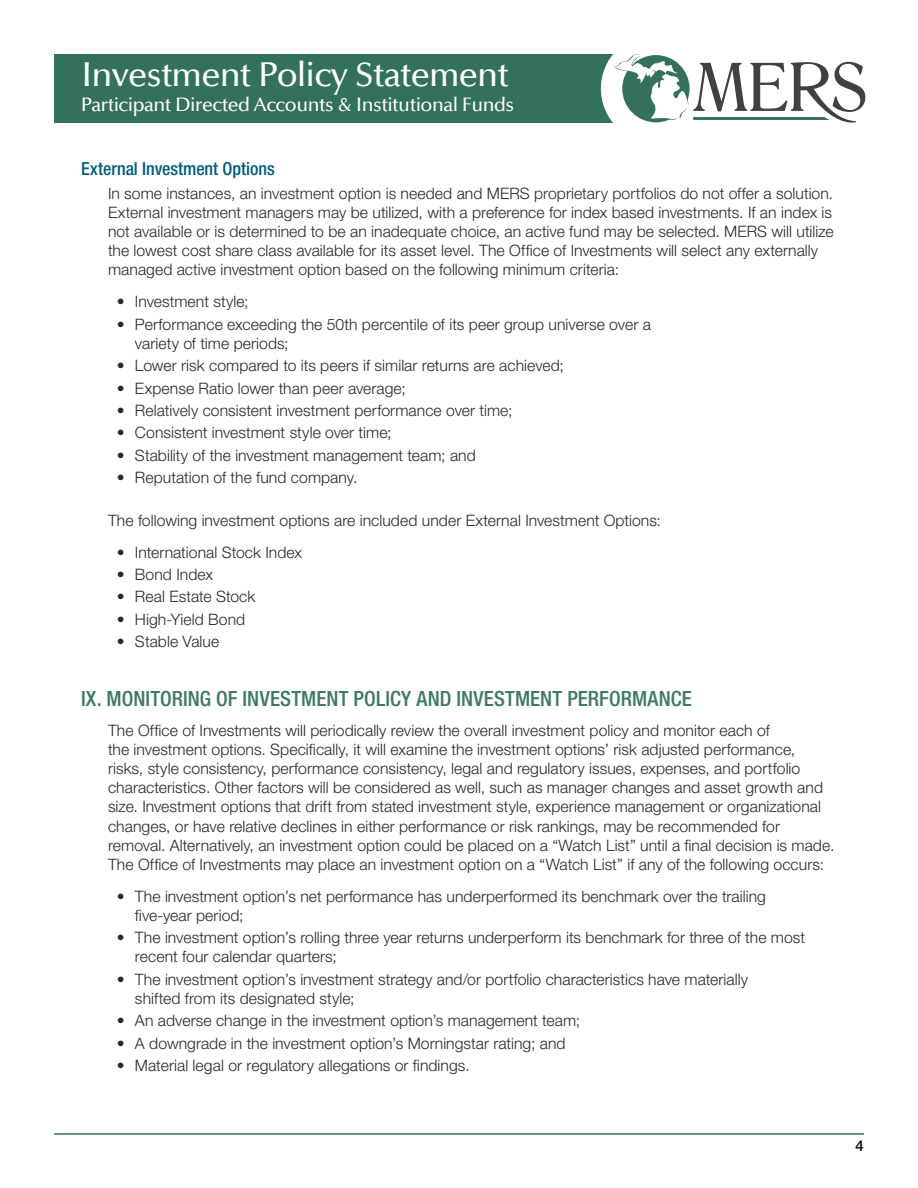
<style>
.page{position:relative;width:918px;height:1188px;background:#fff}
.page>*{position:absolute;margin:0;border:0;box-sizing:border-box;transform-origin:0 0}
.t1{font:500 34.5px "Optima";letter-spacing:-.025em;color:#fff}
.t2{font:500 condensed 21px "Helvetica Neue LT Std";letter-spacing:.005em;color:#407963}
.t3{font:500 19.5px "Optima";letter-spacing:-.025em;color:#fff}
.t4{font:500 condensed 18px "Helvetica Neue LT Std";color:#005d7e}
.t5{font:300 15.75px/19px "Helvetica Neue LT Std";letter-spacing:.005em;color:#292829}
.t6{font:500 15px "Helvetica Neue LT Std";color:#000}
.s1{font-weight:100;font-stretch:condensed}
</style>
<div class="page">
<hr style="left:54px;top:1133px;width:810px;height:2px;background:#34715b">
<div style="left:54px;top:54px;width:582px;height:69px;background:#34715b"></div>
<div style="left:601px;top:34px;width:109px;height:109px;background:#fff;border-radius:50%"></div>
<svg style="left:614px;top:54px;width:251px;height:69px"></svg>
<h1 class="t1" style="left:81px;top:55px;width:430px">Investment Policy Statement</h1>
<p class="t3" style="left:81px;top:94px;width:435px">Participant Directed Accounts &amp; Institutional Funds</p>
<p class="t4" style="left:81px;top:158px;width:195px">External Investment Options</p>
<p class="t5" style="left:108px;top:183px;width:727px">In some instances, an investment option is needed and MERS proprietary portfolios do not offer a solution.<br>External investment managers may be utilized, with a preference for index based investments. If an index is not available or is determined to be an inadequate choice, an active fund may be selected. MERS will utilize the lowest cost share class available for its asset level. The Office of Investments will select any externally managed active investment option based on the following minimum criteria:</p>
<p class="t5" style="left:117px;top:292px;width:133px"><span class="s1">•</span> Investment style;</p>
<p class="t5" style="left:135px;top:314px;width:517px;text-indent:-18px"><span class="s1">•</span> Performance exceeding the 50th percentile of its peer group universe over a variety of time periods;</p>
<p class="t5" style="left:117px;top:356px;width:448px"><span class="s1">•</span> Lower risk compared to its peers if similar returns are achieved;</p>
<p class="t5" style="left:117px;top:378px;width:290px"><span class="s1">•</span> Expense Ratio lower than peer average;</p>
<p class="t5" style="left:117px;top:401px;width:397px"><span class="s1">•</span> Relatively consistent investment performance over time;</p>
<p class="t5" style="left:117px;top:423px;width:276px"><span class="s1">•</span> Consistent investment style over time;</p>
<p class="t5" style="left:117px;top:445px;width:360px"><span class="s1">•</span> Stability of the investment management team; and</p>
<p class="t5" style="left:117px;top:468px;width:242px"><span class="s1">•</span> Reputation of the fund company.</p>
<p class="t5" style="left:108px;top:510px;width:554px">The following investment options are included under External Investment Options:</p>
<p class="t5" style="left:117px;top:542px;width:187px"><span class="s1">•</span> International Stock Index</p>
<p class="t5" style="left:117px;top:565px;width:98px"><span class="s1">•</span> Bond Index</p>
<p class="t5" style="left:117px;top:587px;width:140px"><span class="s1">•</span> Real Estate Stock</p>
<p class="t5" style="left:117px;top:609px;width:130px"><span class="s1">•</span> High-Yield Bond</p>
<p class="t5" style="left:117px;top:632px;width:104px"><span class="s1">•</span> Stable Value</p>
<h2 class="t2" style="left:81px;top:686px;width:613px">IX. MONITORING OF INVESTMENT POLICY AND INVESTMENT PERFORMANCE</h2>
<p class="t5" style="left:108px;top:720px;width:728px">The Office of Investments will periodically review the overall investment policy and monitor each of<br>the investment options. Specifically, it will examine the investment options’ risk adjusted performance, risks, style consistency, performance consistency, legal and regulatory issues, expenses, and portfolio characteristics. Other factors will be considered as well, such as manager changes and asset growth and size. Investment options that drift from stated investment style, experience management or organizational changes, or have relative declines in either performance or risk rankings, may be recommended for removal. Alternatively, an investment option could be placed on a “Watch List” until a final decision is made.<br>The Office of Investments may place an investment option on a “Watch List” if any of the following occurs:</p>
<p class="t5" style="left:135px;top:886px;width:632px;text-indent:-18px"><span class="s1">•</span> The investment option’s net performance has underperformed its benchmark over the trailing five-year period;</p>
<p class="t5" style="left:135px;top:928px;width:672px;text-indent:-18px"><span class="s1">•</span> The investment option’s rolling three year returns underperform its benchmark for three of the most recent four calendar quarters;</p>
<p class="t5" style="left:135px;top:969px;width:615px;text-indent:-18px"><span class="s1">•</span> The investment option’s investment strategy and/or portfolio characteristics have materially shifted from its designated style;</p>
<p class="t5" style="left:117px;top:1011px;width:465px"><span class="s1">•</span> An adverse change in the investment option’s management team;</p>
<p class="t5" style="left:117px;top:1033px;width:450px"><span class="s1">•</span> A downgrade in the investment option’s Morningstar rating; and</p>
<p class="t5" style="left:117px;top:1056px;width:354px"><span class="s1">•</span> Material legal or regulatory allegations or findings.</p>
<p class="t6" style="left:856px;top:1136px;width:10px">4</p>
</div>
